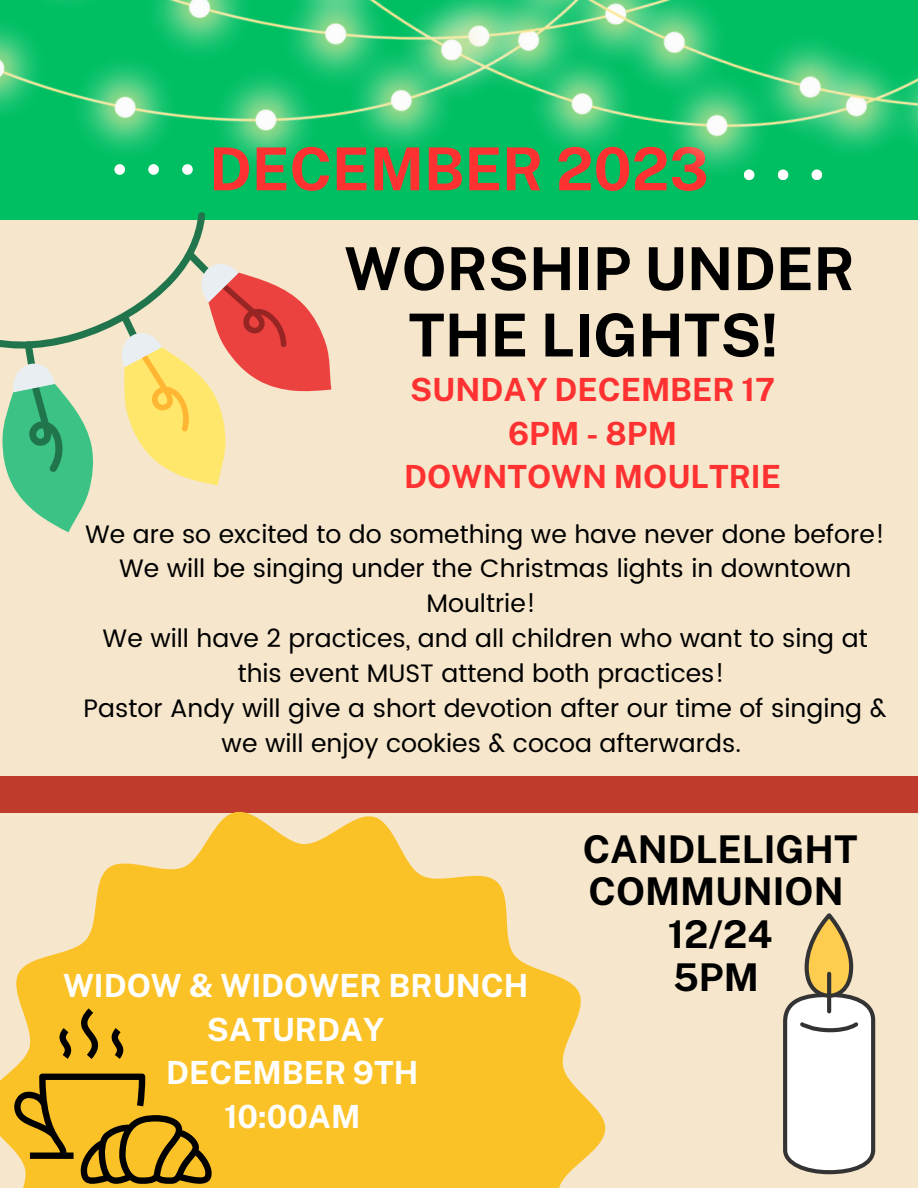
<style>
.page{position:relative;width:918px;height:1188px;background:#f6e6cb}
.page>*{position:absolute;margin:0;border:0;box-sizing:border-box;transform-origin:0 0}
.t1{font:700 59.25px/66.3px "Public Sans";color:#000;text-align:center}
.t2{font:700 59.25px "Public Sans";color:#ff3131}
.t3{font:700 38.25px/42.8px "Public Sans";color:#000}
.t4{font:700 31.95px/43.8px "Public Sans";color:#fff;text-align:center}
.t5{font:700 31.95px "Public Sans";color:#ff3131}
.t6{font:25.2px/34.8px "Poppins";color:#000;text-align:center}
</style>
<div class="page">
<img style="left:0;top:0;width:720px;height:220px">
<img style="left:247px;top:0;width:671px;height:205px">
<svg style="left:0;top:212px;width:331px;height:320px"></svg>
<div style="left:0;top:776px;width:918px;height:37px;background:#bf3b2c"></div>
<svg style="left:0;top:811px;width:606px;height:377px;fill:#fbc228"></svg>
<svg style="left:14px;top:1074px;width:201px;height:110px;background:#c29621"></svg>
<svg style="left:109px;top:1028px;width:17px;height:31px"></svg>
<svg style="left:56px;top:1008px;width:47px;height:51px;background:#c4971f"></svg>
<svg style="left:783px;top:913px;width:92px;height:261px"></svg>
<svg style="left:827px;top:974px;width:4px;height:37px"></svg>
<p class="t2" style="left:209px;top:134px;width:501px">DECEMBER 2023</p>
<p class="t1" style="left:344px;top:235px;width:512px">WORSHIP UNDER<br>THE LIGHTS!</p>
<p class="t5" style="left:410px;top:370px;width:366px">SUNDAY DECEMBER 17</p>
<p class="t5" style="left:508px;top:414px;width:170px">6PM - 8PM</p>
<p class="t5" style="left:404px;top:458px;width:378px">DOWNTOWN MOULTRIE</p>
<p class="t6" style="left:85px;top:517px;width:802px">We are so excited to do something we have never done before!<br>We will be singing under the Christmas lights in downtown<br>Moultrie!</p>
<p class="t6" style="left:103px;top:621px;width:766px">We will have 2 practices, and all children who want to sing at this event MUST attend both practices!</p>
<p class="t6" style="left:84px;top:691px;width:804px">Pastor Andy will give a short devotion after our time of singing &amp; we will enjoy cookies &amp; cocoa afterwards.</p>
<p class="t4" style="left:63px;top:963px;width:467px">WIDOW &amp; WIDOWER BRUNCH<br>SATURDAY</p>
<p class="t4" style="left:166px;top:1051px;width:254px">DECEMBER 9TH</p>
<p class="t4" style="left:224px;top:1095px;width:138px">10:00AM</p>
<p class="t3" style="left:583px;top:827px;width:276px">CANDLELIGHT<br>COMMUNION</p>
<p class="t3" style="left:668px;top:913px;width:106px">12/24</p>
<p class="t3" style="left:673px;top:956px;width:87px">5PM</p>
</div>
